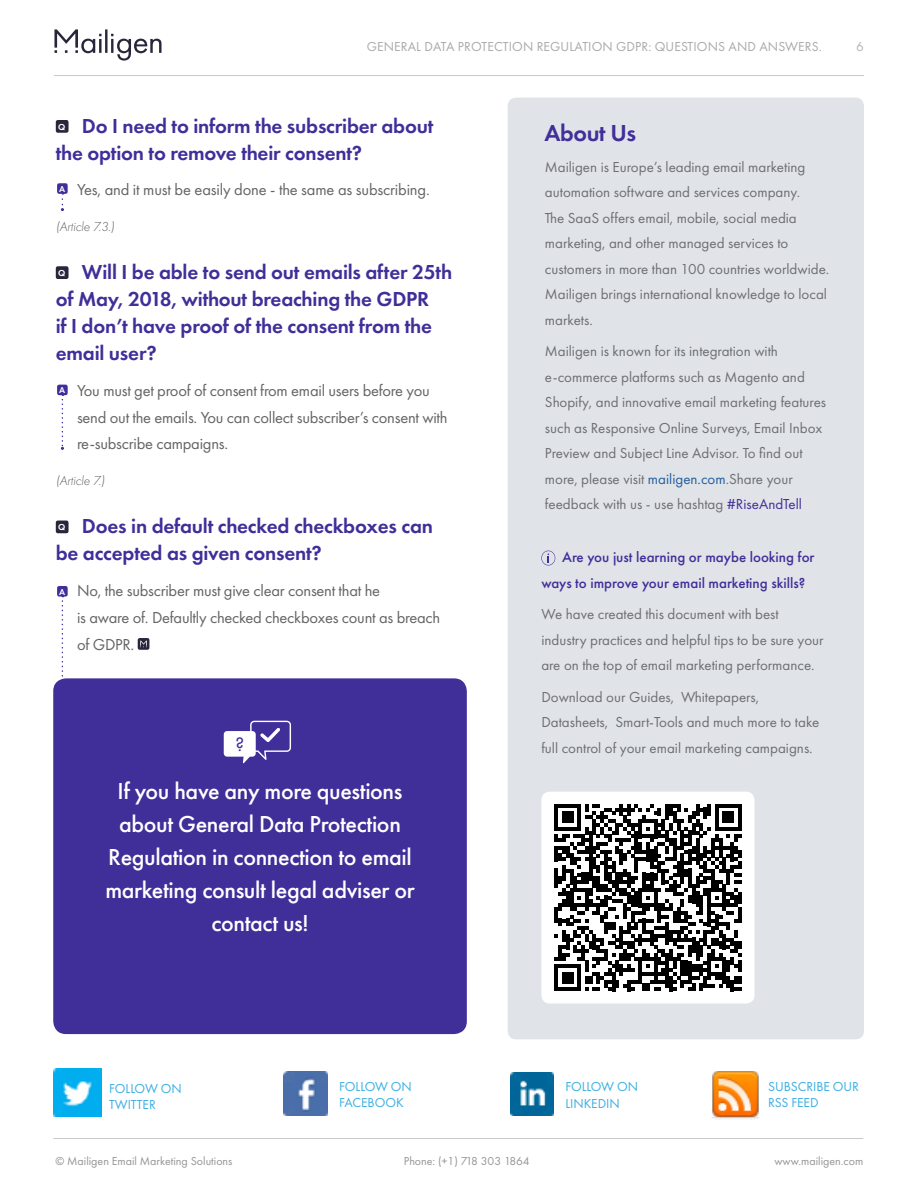
<style>
.page{position:relative;width:918px;height:1188px;background:#fff}
.page>*{position:absolute;margin:0;border:0;box-sizing:border-box;transform-origin:0 0}
.t1{font:500 24px/33px "Futura PT";letter-spacing:-.015em;color:#fff;text-align:center}
.t2{font:600 24px "Futura PT";letter-spacing:-.015em;color:#402e99}
.t3{font:600 21px/27px "Futura PT";letter-spacing:-.01em;color:#402e99}
.t4{font:20.25px "Futura PT";color:#402e99}
.t5{font:16.5px/27px "Futura PT";letter-spacing:-.015em;color:#636466}
.t6{font:15px/25.5px "Futura PT";color:#6d6e71}
.t7{font:500 15px/25.5px "Futura PT";color:#402e99}
.t8{font:13.5px/16.2px "Futura PT";letter-spacing:-.005em;color:#3baee2}
.t9{font:13.5px "Futura PT";letter-spacing:.01em;color:#a7a9ac}
.t10{font:italic 300 13.5px "Futura PT";letter-spacing:-.01em;color:#636466}
.t11{font:13.5px "Futura PT";color:#b1b4b6}
.t12{font:12px "Futura PT";color:#939598}
.t13{font:600 9px "Futura PT";color:#fff}
.s1{color:#215e9e}
.s2{color:#402e99}
</style>
<div class="page">
<hr style="left:54px;top:75px;width:810px;height:1px;background:#c7c8ca">
<hr style="left:53px;top:1138px;width:810px;height:1px;background:#c7c8ca">
<hr style="left:105px;top:29px;width:3px;height:24px;background:#29263b">
<svg style="left:111px;top:34px;width:51px;height:27px"></svg>
<svg style="left:54px;top:29px;width:48px;height:24px"></svg>
<div style="left:508px;top:98px;width:356px;height:941px;background:#e0e3e8;border-radius:9px"></div>
<div style="left:56px;top:120px;width:13px;height:13px;background:#29263b;border-radius:2px"></div>
<div style="left:56px;top:266px;width:13px;height:13px;background:#29263b;border-radius:2px"></div>
<div style="left:56px;top:521px;width:13px;height:12px;background:#29263b;border-radius:2px"></div>
<div style="left:138px;top:638px;width:11px;height:12px;background:#29263b;border-radius:2px"></div>
<svg style="left:140px;top:641px;width:7px;height:6px"></svg>
<div style="left:53px;top:678px;width:414px;height:356px;background:#402e99;border-radius:13px"></div>
<div style="left:57px;top:586px;width:11px;height:11px;background:#402e99;border-radius:2px"></div>
<div style="left:57px;top:183px;width:11px;height:11px;background:#402e99;border-radius:2px"></div>
<div style="left:57px;top:385px;width:11px;height:10px;background:#402e99;border-radius:2px"></div>
<svg style="left:61px;top:596px;width:3px;height:84px"></svg>
<svg style="left:61px;top:193px;width:3px;height:18px"></svg>
<svg style="left:61px;top:395px;width:3px;height:55px"></svg>
<img style="left:53px;top:1068px;width:48px;height:48px">
<img style="left:712px;top:1071px;width:47px;height:48px">
<svg style="left:541px;top:551px;width:14px;height:14px"></svg>
<img style="left:284px;top:1071px;width:44px;height:45px">
<img style="left:510px;top:1072px;width:43px;height:44px">
<div style="left:541px;top:792px;width:214px;height:212px;background:#fff;border-radius:9px"></div>
<svg style="left:554px;top:804px;width:188px;height:187px"></svg>
<svg style="left:224px;top:721px;width:67px;height:42px"></svg>
<p class="t9" style="left:367px;top:38px;width:457px">GENERAL DATA PROTECTION REGULATION GDPR: QUESTIONS AND ANSWERS.</p>
<p class="t11" style="left:856px;top:38px;width:9px">6</p>
<h2 class="t3" style="left:56px;top:112px;width:379px;text-indent:26px">Do I need to inform the subscriber about the option to remove their consent?</h2>
<p class="t5" style="left:77px;top:176px;width:354px">Yes, and it must be easily done - the same as subscribing.</p>
<p class="t10" style="left:56px;top:219px;width:60px">(Article 7.3.)</p>
<p class="t13" style="left:58px;top:267px;width:9px">Q</p>
<p class="t13" style="left:58px;top:121px;width:9px">Q</p>
<p class="t13" style="left:59px;top:183px;width:8px">A</p>
<h2 class="t3" style="left:56px;top:258px;width:398px;text-indent:26px">Will I be able to send out emails after 25th of May, 2018, without breaching the GDPR<br>if I don’t have proof of the consent from the email user?</h2>
<p class="t5" style="left:77px;top:376px;width:372px">You must get proof of consent from email users before you send out the emails. You can collect subscriber’s consent with re-subscribe campaigns.</p>
<p class="t10" style="left:56px;top:473px;width:51px">(Article 7.)</p>
<p class="t13" style="left:58px;top:522px;width:9px">Q</p>
<p class="t13" style="left:59px;top:385px;width:8px">A</p>
<h2 class="t3" style="left:56px;top:513px;width:379px;text-indent:26px">Does in default checked checkboxes can be accepted as given consent?</h2>
<p class="t5" style="left:77px;top:577px;width:365px">No, the subscriber must give clear consent that he<br>is aware of. Defaultly checked checkboxes count as breach of GDPR.</p>
<p class="t13" style="left:59px;top:586px;width:8px">A</p>
<h3 class="t4" style="left:235px;top:732px;width:10px">?</h3>
<h1 class="t1" style="left:105px;top:775px;width:311px">If you have any more questions about General Data Protection<br>Regulation in connection to email marketing consult legal adviser or contact us!</h1>
<h1 class="t2" style="left:544px;top:118px;width:93px">About Us</h1>
<p class="t6" style="left:545px;top:154px;width:286px">Mailigen is Europe’s leading email marketing automation software and services company.<br>The SaaS offers email, mobile, social media marketing, and other managed services to customers in more than 100 countries worldwide.<br>Mailigen brings international knowledge to local markets.</p>
<p class="t6" style="left:545px;top:338px;width:283px">Mailigen is known for its integration with e-commerce platforms such as Magento and Shopify, and innovative email marketing features such as Responsive Online Surveys, Email Inbox Preview and Subject Line Advisor. To find out more, please visit <span class="s1">mailigen.com</span>.Share your feedback with us - use hashtag <span class="s2">#RiseAndTell</span></p>
<p class="t7" style="left:541px;top:545px;width:275px;text-indent:21px">Are you just learning or maybe looking for ways to improve your email marketing skills?</p>
<p class="t6" style="left:541px;top:602px;width:284px">We have created this document with best industry practices and helpful tips to be sure your are on the top of email marketing performance.</p>
<p class="t6" style="left:541px;top:684px;width:280px">Download our Guides, Whitepapers,<br>Datasheets, Smart-Tools and much more to take full control of your email marketing campaigns.</p>
<p class="t8" style="left:109px;top:1080px;width:74px">FOLLOW ON<br>TWITTER</p>
<p class="t8" style="left:339px;top:1078px;width:74px">FOLLOW ON<br>FACEBOOK</p>
<p class="t8" style="left:565px;top:1079px;width:74px">FOLLOW ON<br>LINKEDIN</p>
<p class="t8" style="left:768px;top:1079px;width:92px">SUBSCRIBE OUR<br>RSS FEED</p>
<p class="t12" style="left:56px;top:1154px;width:179px">© Mailigen Email Marketing Solutions</p>
<p class="t12" style="left:404px;top:1154px;width:127px">Phone: (+1) 718 303 1864</p>
<p class="t12" style="left:774px;top:1154px;width:91px">www.mailigen.com</p>
</div>
